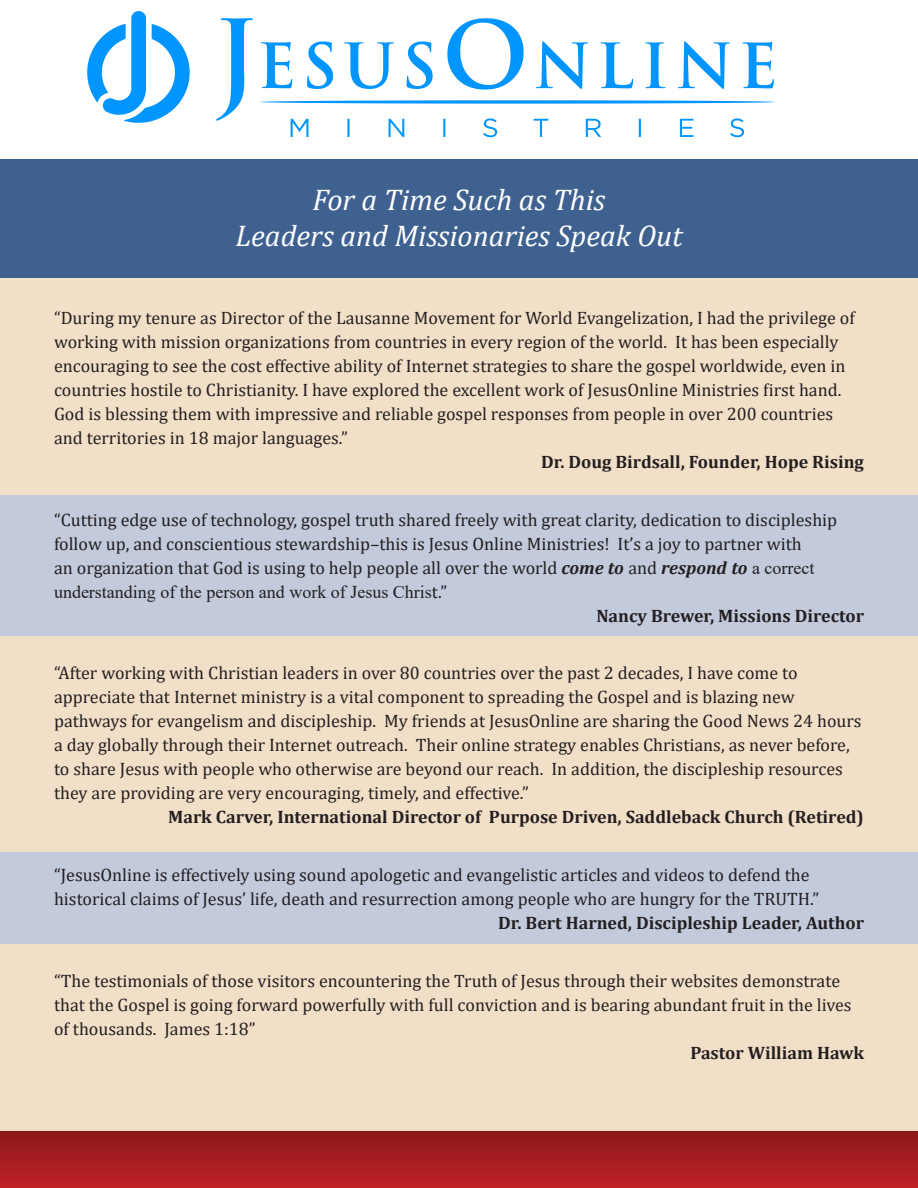
<style>
.page{position:relative;width:918px;height:1188px;background:#fff}
.page>*{position:absolute;margin:0;border:0;box-sizing:border-box;transform-origin:0 0}
.t1{font:italic 30px "Cambria";color:#fff}
.t2{font:18px/24px "Cambria";color:#231f20}
.t3{font:700 18px "Cambria";color:#231f20}
.s1{font-weight:700;font-style:italic}
.s2{font-family:"Times New Roman"}
</style>
<div class="page">
<div style="left:0;top:226px;width:918px;height:962px;background:#f2dfc8"></div>
<div style="left:0;top:853px;width:918px;height:91px;background:#c2cadc"></div>
<div style="left:0;top:495px;width:918px;height:140px;background:#c2cadc"></div>
<div style="left:0;top:159px;width:918px;height:119px;background:#3f6190"></div>
<div style="left:0;top:1132px;width:918px;height:56px;background:linear-gradient(to bottom,#8c181b,#bf2126)"></div>
<img style="left:87px;top:11px;width:688px;height:127px">
<p class="t1" style="left:313px;top:178px;width:294px">For a Time Such as This</p>
<p class="t1" style="left:236px;top:214px;width:448px">Leaders and Missionaries Speak Out</p>
<p class="t2" style="left:54px;top:306px;width:802px">“During my tenure as Director of the Lausanne Movement for World Evangelization, I had the privilege of working with mission organizations from countries in every region of the world. It has been especially encouraging to see the cost effective ability of Internet strategies to share the gospel worldwide, even in countries hostile to Christianity. I have explored the excellent work of JesusOnline Ministries first hand.<br>God is blessing them with impressive and reliable gospel responses from people in over 200 countries and territories in 18 major languages.”</p>
<p class="t3" style="left:541px;top:449px;width:324px">Dr. Doug Birdsall, Founder, Hope Rising</p>
<p class="t2" style="left:54px;top:507px;width:785px">“Cutting edge use of technology, gospel truth shared freely with great clarity, dedication to discipleship follow up, and conscientious stewardship–this is Jesus Online Ministries! It’s a joy to partner with<br>an organization that God is using to help people all over the world <span class="s1">come to</span> and <span class="s1">respond to</span> <span class="s2">a correct understanding of the person and work of Jesus Chris</span>t.”</p>
<p class="t3" style="left:596px;top:603px;width:269px">Nancy Brewer, Missions Director</p>
<p class="t2" style="left:54px;top:661px;width:809px">“After working with Christian leaders in over 80 countries over the past 2 decades, I have come to appreciate that Internet ministry is a vital component to spreading the Gospel and is blazing new pathways for evangelism and discipleship. My friends at JesusOnline are sharing the Good News 24 hours a day globally through their Internet outreach. Their online strategy enables Christians, as never before, to share Jesus with people who otherwise are beyond our reach. In addition, the discipleship resources they are providing are very encouraging, timely, and effective.”</p>
<p class="t3" style="left:168px;top:804px;width:697px">Mark Carver, International Director of Purpose Driven, Saddleback Church (Retired)</p>
<p class="t2" style="left:54px;top:863px;width:767px">“JesusOnline is effectively using sound apologetic and evangelistic articles and videos to defend the historical claims of Jesus’ life, death and resurrection among people who are hungry for the TRUTH.”</p>
<p class="t3" style="left:498px;top:910px;width:367px">Dr. Bert Harned, Discipleship Leader, Author</p>
<p class="t2" style="left:54px;top:969px;width:799px">“The testimonials of those visitors encountering the Truth of Jesus through their websites demonstrate that the Gospel is going forward powerfully with full conviction and is bearing abundant fruit in the lives of thousands. James 1:18”</p>
<p class="t3" style="left:690px;top:1040px;width:175px">Pastor William Hawk</p>
</div>
